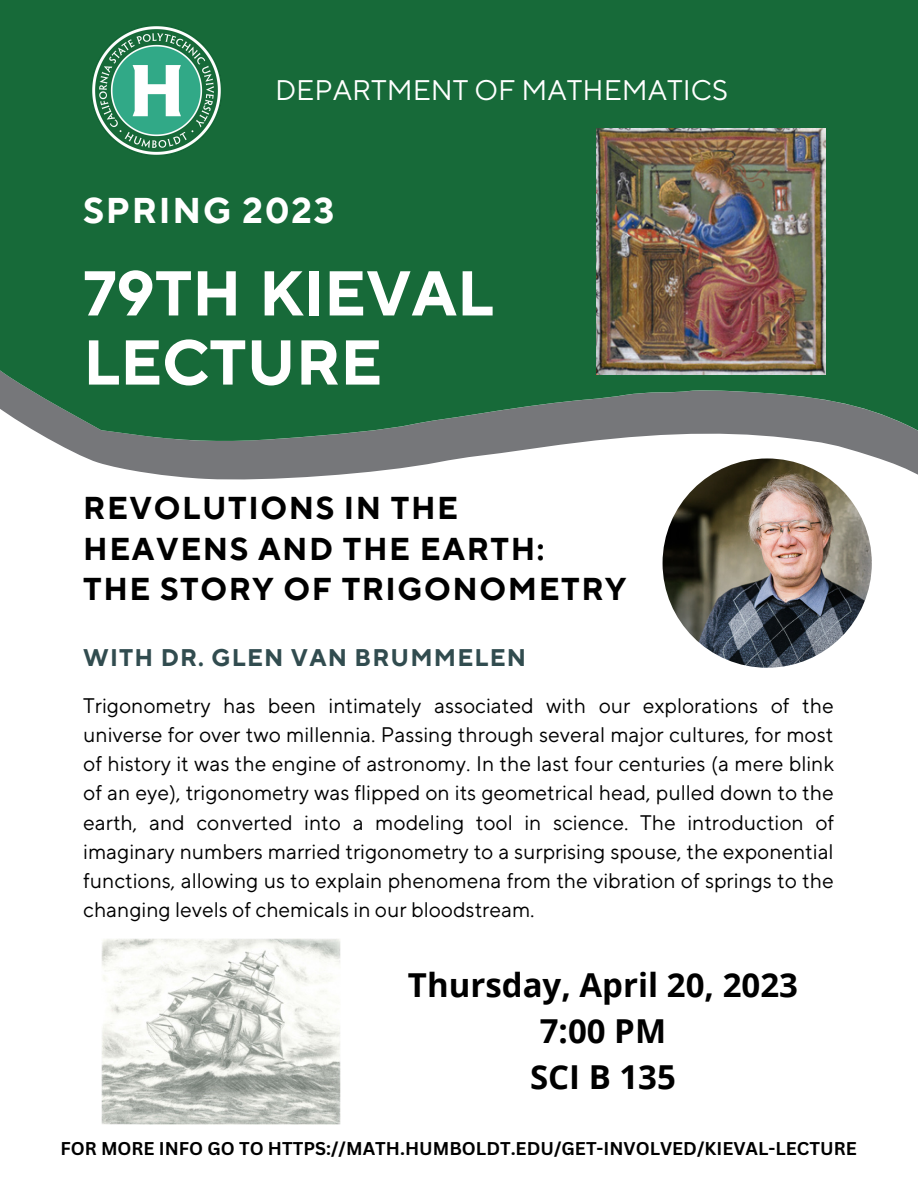
<style>
.page{position:relative;width:918px;height:1188px;background:#fff}
.page>*{position:absolute;margin:0;border:0;box-sizing:border-box;transform-origin:0 0}
.t1{font:700 63.15px/69.2px "TT Norms Pro";color:#fff}
.t2{font:700 35.7px "TT Norms Pro";letter-spacing:.05em;color:#fff}
.t3{font:700 33px/46.2px "Open Sans";color:#000;text-align:center}
.t4{font:700 31.5px/40.5px "TT Norms Pro";letter-spacing:.05em;color:#000}
.t5{font:28.2px "TT Norms Pro";color:#fff}
.t6{font:700 24px "TT Norms Pro";letter-spacing:.05em;color:#314c4f}
.t7{font:21px/29.2px "TT Norms Pro";color:#000;text-align:justify}
.t8{font:700 18px "Canva Sans";color:#000}
</style>
<div class="page">
<svg style="left:0;top:0;width:918px;height:506px;background:#387b54"></svg>
<img style="left:92px;top:26px;width:129px;height:129px">
<img style="left:663px;top:458px;width:209px;height:210px;border-radius:50%">
<img style="left:596px;top:128px;width:230px;height:247px">
<img style="left:101px;top:938px;width:240px;height:186px">
<h3 class="t5" style="left:275px;top:73px;width:454px">DEPARTMENT OF MATHEMATICS</h3>
<h2 class="t2" style="left:83px;top:189px;width:253px">SPRING 2023</h2>
<h1 class="t1" style="left:83px;top:261px;width:412px">79TH KIEVAL<br>LECTURE</h1>
<h3 class="t4" style="left:83px;top:489px;width:545px">REVOLUTIONS IN THE<br>HEAVENS AND THE EARTH:<br>THE STORY OF TRIGONOMETRY</h3>
<p class="t6" style="left:83px;top:643px;width:445px">WITH DR. GLEN VAN BRUMMELEN</p>
<p class="t7" style="left:83px;top:691px;width:753px">Trigonometry has been intimately associated with our explorations of the universe for over two millennia. Passing through several major cultures, for most of history it was the engine of astronomy. In the last four centuries (a mere blink of an eye), trigonometry was flipped on its geometrical head, pulled down to the earth, and converted into a modeling tool in science. The introduction of imaginary numbers married trigonometry to a surprising spouse, the exponential functions, allowing us to explain phenomena from the vibration of springs to the changing levels of chemicals in our bloodstream.</p>
<h3 class="t3" style="left:408px;top:961px;width:392px">Thursday, April 20, 2023<br>7:00 PM<br>SCI B 135</h3>
<p class="t8" style="left:60px;top:1136px;width:798px">FOR MORE INFO GO TO HTTPS://MATH.HUMBOLDT.EDU/GET-INVOLVED/KIEVAL-LECTURE</p>
</div>
